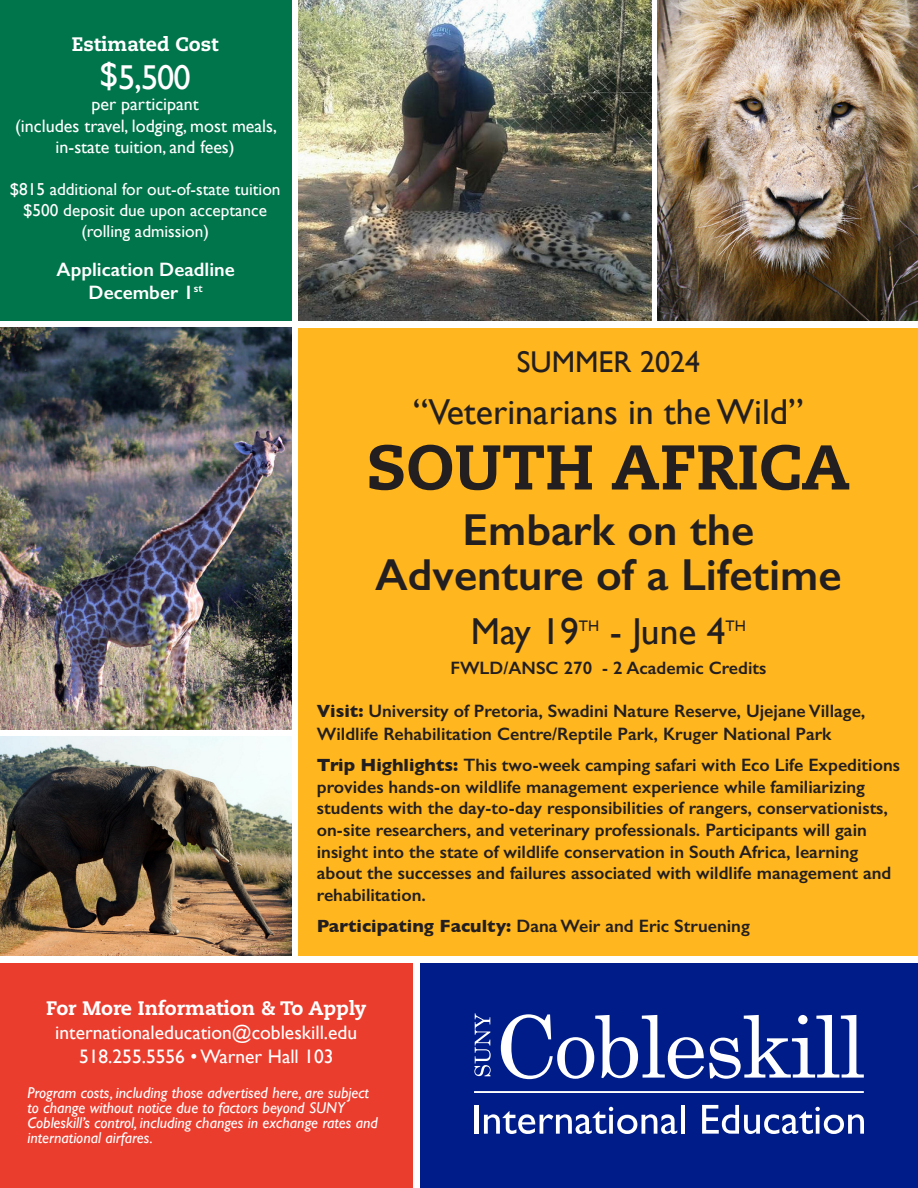
<style>
.page{position:relative;width:918px;height:1188px;background:#fff}
.page>*{position:absolute;margin:0;border:0;box-sizing:border-box;transform-origin:0 0}
.t1{font:800 63px "Caecilia LT Std";color:#231f20}
.t2{font:600 45px/45px "Gill Sans";color:#231f20;text-align:center}
.t3{font:37.5px "Gill Sans";color:#231f20}
.t4{font:36px "Gill Sans";color:#231f20}
.t5{font:34.5px "Gill Sans";color:#fff}
.t6{font:30px "Gill Sans";color:#231f20}
.t7{font:19.5px/24px "Gill Sans";color:#fff;text-align:center}
.t8{font:800 19.5px "Caecilia LT Std";color:#fff}
.t9{font:600 19.5px/23.4px "Gill Sans";color:#fff;text-align:center}
.t10{font:600 18px/21.6px "Gill Sans";color:#231f20}
.t11{font:18px/21.6px "Gill Sans";color:#fff;text-align:center}
.t12{font:17.25px "Gill Sans";color:#fff}
.t13{font:italic 15.75px/15px "Gill Sans";color:#fff}
.t14{font:15.3px "Gill Sans";color:#231f20}
.s1{font-weight:700}
</style>
<div class="page">
<div style="left:299px;top:328px;width:619px;height:628px;background:#ffb61f"></div>
<div style="left:0;top:963px;width:413px;height:225px;background:#ea3d2e"></div>
<div style="left:0;top:0;width:291px;height:320px;background:#00744b"></div>
<div style="left:420px;top:963px;width:498px;height:225px;background:#001c88"></div>
<svg style="left:501px;top:1014px;width:363px;height:65px"></svg>
<svg style="left:474px;top:1013px;width:17px;height:63px"></svg>
<hr style="left:474px;top:1091px;width:390px;height:2px;background:#fff">
<hr style="left:474px;top:1105px;width:4px;height:29px;background:#fff">
<svg style="left:484px;top:1107px;width:193px;height:27px"></svg>
<hr style="left:681px;top:1105px;width:3px;height:29px;background:#fff">
<svg style="left:702px;top:1105px;width:162px;height:29px"></svg>
<img style="left:658px;top:0;width:260px;height:320px">
<img style="left:299px;top:0;width:352px;height:320px">
<img style="left:0;top:328px;width:291px;height:401px">
<img style="left:0;top:737px;width:291px;height:219px">
<p class="t8" style="left:72px;top:32px;width:148px">Estimated Cost</p>
<p class="t5" style="left:100px;top:57px;width:93px">$5,500</p>
<p class="t11" style="left:15px;top:93px;width:263px">per participant<br>(includes travel, lodging, most meals, in-state tuition, and fees)</p>
<p class="t12" style="left:10px;top:179px;width:272px">$815 additional for out-of-state tuition</p>
<p class="t12" style="left:23px;top:200px;width:245px">$500 deposit due upon acceptance</p>
<p class="t12" style="left:81px;top:221px;width:129px">(rolling admission)</p>
<p class="t9" style="left:57px;top:257px;width:180px">Application Deadline<br>December 1<sup>st</sup></p>
<p class="t6" style="left:517px;top:344px;width:185px">SUMMER 2024</p>
<p class="t4" style="left:413px;top:390px;width:392px">“Veterinarians in the Wild”</p>
<p class="t1" style="left:367px;top:428px;width:485px">SOUTH AFRICA</p>
<p class="t2" style="left:375px;top:507px;width:468px">Embark on the<br>Adventure of a Lifetime</p>
<p class="t3" style="left:471px;top:609px;width:110px">May 19</p>
<p class="t14" style="left:579px;top:617px;width:22px">th</p>
<p class="t3" style="left:610px;top:609px;width:117px">- June 4</p>
<p class="t14" style="left:726px;top:617px;width:22px">th</p>
<p class="t10" style="left:450px;top:657px;width:318px">FWLD/ANSC 270 - 2 Academic Credits</p>
<p class="t10" style="left:317px;top:700px;width:550px;line-height:22.5px"><span class="s1">Visit:</span> University of Pretoria, Swadini Nature Reserve, Ujejane Village,<br>Wildlife Rehabilitation Centre/Reptile Park, Kruger National Park</p>
<p class="t10" style="left:317px;top:754px;width:585px"><span class="s1">Trip Highlights:</span> This two-week camping safari with Eco Life Expeditions provides hands-on wildlife management experience while familiarizing students with the day-to-day responsibilities of rangers, conservationists, on-site researchers, and veterinary professionals. Participants will gain insight into the state of wildlife conservation in South Africa, learning about the successes and failures associated with wildlife management and rehabilitation.</p>
<p class="t10" style="left:317px;top:915px;width:435px"><span class="s1">Participating Faculty:</span> Dana Weir and Eric Struening</p>
<p class="t8" style="left:46px;top:996px;width:322px">For More Information &amp; To Apply</p>
<p class="t7" style="left:55px;top:1020px;width:304px">internationaleducation@cobleskill.edu<br>518.255.5556 • Warner Hall 103</p>
<p class="t13" style="left:28px;top:1085px;width:352px">Program costs, including those advertised here, are subject to change without notice due to factors beyond SUNY Cobleskill’s control, including changes in exchange rates and international airfares.</p>
</div>
